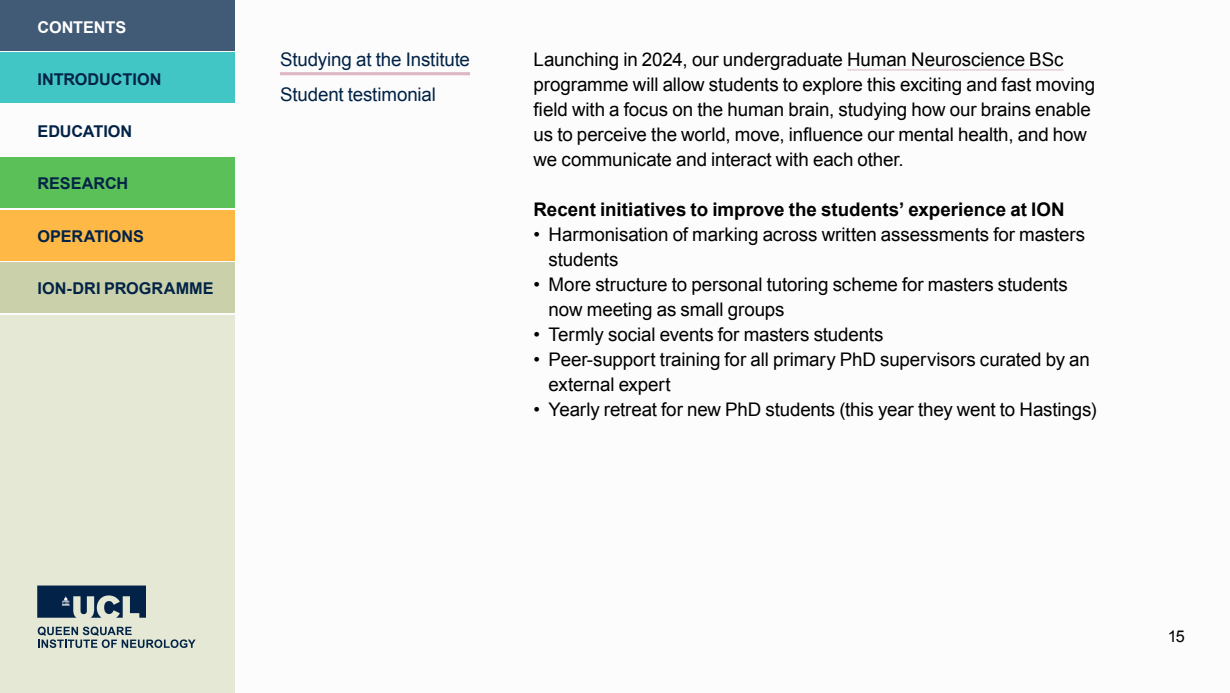
<style>
.page{position:relative;width:1230px;height:693px;background:#fff}
.page>*{position:absolute;margin:0;border:0;box-sizing:border-box;transform-origin:0 0}
.t1{font:18.75px/25px "Arial";letter-spacing:-.005em;color:#000}
.t2{font:700 18.75px "Arial";color:#000}
.t3{font:18.75px/35px "Arial";letter-spacing:-.01em;color:#022347}
.t4{font:700 16.25px "Arial";color:#022347}
.t5{font:700 16.25px "Arial";letter-spacing:-.005em;color:#fff}
.t6{font:16.25px "Arial";color:#000}
</style>
<div class="page">
<div style="left:0;top:210px;width:235px;height:50px;background:#feb845"></div>
<div style="left:0;top:315px;width:235px;height:377px;background:#e4e8d4"></div>
<div style="left:0;top:52px;width:235px;height:50px;background:#42c6c5"></div>
<div style="left:0;top:0;width:235px;height:50px;background:#415a75"></div>
<div style="left:0;top:158px;width:235px;height:50px;background:#5ac057"></div>
<div style="left:0;top:262px;width:235px;height:50px;background:#cad1aa"></div>
<svg style="left:37px;top:585px;width:109px;height:32px"></svg>
<svg style="left:38px;top:626px;width:158px;height:22px"></svg>
<hr style="left:847px;top:70px;width:217px;height:1px;background:#ddb8c3">
<hr style="left:280px;top:72px;width:190px;height:3px;background:#ddb8c3">
<p class="t5" style="left:38px;top:16px;width:90px">CONTENTS</p>
<p class="t4" style="left:38px;top:68px;width:125px">INTRODUCTION</p>
<p class="t4" style="left:38px;top:121px;width:96px">EDUCATION</p>
<p class="t4" style="left:38px;top:173px;width:92px">RESEARCH</p>
<p class="t4" style="left:38px;top:225px;width:108px">OPERATIONS</p>
<p class="t4" style="left:38px;top:277px;width:178px">ION-DRI PROGRAMME</p>
<p class="t3" style="left:280px;top:42px;width:192px">Studying at the Institute<br>Student testimonial</p>
<p class="t1" style="left:534px;top:47px;width:563px">Launching in 2024, our undergraduate Human Neuroscience BSc programme will allow students to explore this exciting and fast moving field with a focus on the human brain, studying how our brains enable us to perceive the world, move, influence our mental health, and how we communicate and interact with each other.</p>
<p class="t2" style="left:534px;top:197px;width:533px">Recent initiatives to improve the students’ experience at ION</p>
<p class="t1" style="left:549px;top:222px;width:538px;text-indent:-15px">• Harmonisation of marking across written assessments for masters students</p>
<p class="t1" style="left:549px;top:272px;width:521px;text-indent:-15px">• More structure to personal tutoring scheme for masters students now meeting as small groups</p>
<p class="t1" style="left:534px;top:322px;width:351px">• Termly social events for masters students</p>
<p class="t1" style="left:549px;top:347px;width:543px;text-indent:-15px">• Peer-support training for all primary PhD supervisors curated by an external expert</p>
<p class="t1" style="left:534px;top:397px;width:564px">• Yearly retreat for new PhD students (this year they went to Hastings)</p>
<p class="t6" style="left:1168px;top:625px;width:19px">15</p>
</div>
